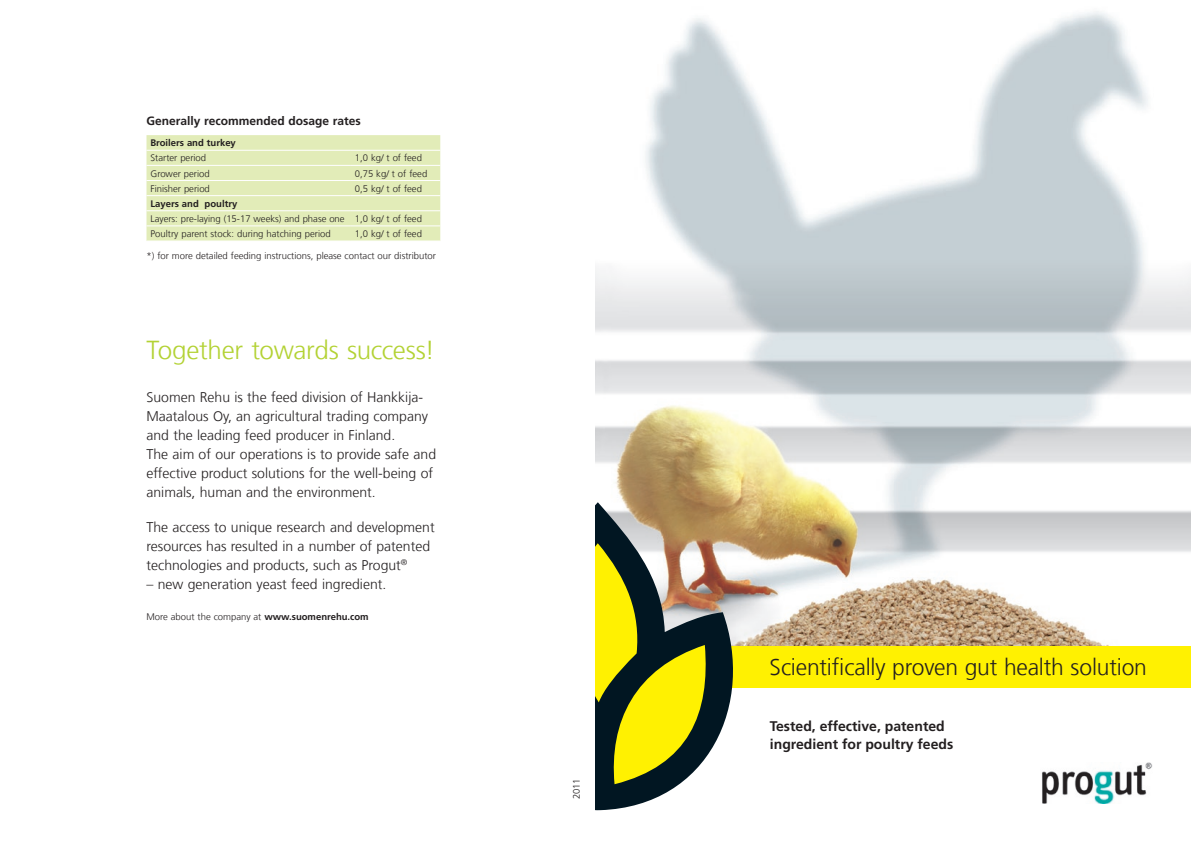
<style>
.page{position:relative;width:1191px;height:842px;background:#fff}
.page>*{position:absolute;margin:0;border:0;box-sizing:border-box;transform-origin:0 0}
.t1{font:300 26px "Frutiger LT Com";letter-spacing:-.01em;color:#b3d234}
.t2{font:300 23.1px "Frutiger LT Com";letter-spacing:-.01em;color:#231f20}
.t3{font:300 14px/19px "Frutiger LT Com";color:#231f20}
.t4{font:700 14px/18.5px "Frutiger LT Com";color:#231f20}
.t5{font:700 12px "Frutiger LT Com";color:#231f20}
.t6{font:300 9.5px/15.1px "Frutiger LT Com";color:#231f20}
.t7{font:700 9.5px "Frutiger LT Com";color:#231f20}
.s1{font-weight:700}
</style>
<div class="page">
<svg style="left:146px;top:135px;width:294px;height:105px;background:#e2ecb9"></svg>
<hr style="left:146px;top:150px;width:205px;height:1px;background:#fff">
<hr style="left:351px;top:150px;width:89px;height:1px;background:#fff">
<hr style="left:146px;top:165px;width:205px;height:1px;background:#fff">
<hr style="left:351px;top:165px;width:89px;height:1px;background:#fff">
<hr style="left:146px;top:180px;width:205px;height:1px;background:#fff">
<hr style="left:351px;top:180px;width:89px;height:1px;background:#fff">
<hr style="left:146px;top:195px;width:205px;height:1px;background:#fff">
<hr style="left:351px;top:195px;width:89px;height:1px;background:#fff">
<hr style="left:146px;top:210px;width:205px;height:1px;background:#fff">
<hr style="left:351px;top:210px;width:89px;height:1px;background:#fff">
<hr style="left:146px;top:225px;width:205px;height:1px;background:#fff">
<hr style="left:351px;top:225px;width:89px;height:1px;background:#fff">
<img style="left:595px;top:11px;width:596px;height:635px">
<div style="left:595px;top:646px;width:596px;height:42px;background:#fff101"></div>
<svg style="left:595px;top:502px;width:138px;height:308px"></svg>
<svg style="left:595px;top:543px;width:115px;height:241px"></svg>
<img style="left:1042px;top:763px;width:110px;height:40px">
<p class="t5" style="left:146px;top:113px;width:216px">Generally recommended dosage rates</p>
<p class="t7" style="left:150px;top:137px;width:87px">Broilers and turkey</p>
<p class="t6" style="left:150px;top:151px;width:57px">Starter period</p>
<p class="t6" style="left:355px;top:151px;width:69px">1,0 kg/ t of feed</p>
<p class="t6" style="left:150px;top:166px;width:61px">Grower period</p>
<p class="t6" style="left:355px;top:166px;width:74px">0,75 kg/ t of feed</p>
<p class="t6" style="left:150px;top:181px;width:61px">Finisher period</p>
<p class="t6" style="left:355px;top:181px;width:69px">0,5 kg/ t of feed</p>
<p class="t7" style="left:150px;top:198px;width:88px">Layers and poultry</p>
<p class="t6" style="left:150px;top:211px;width:273px">Layers: pre-laying (15-17 weeks) and phase one 1,0 kg/ t of feed<br>Poultry parent stock: during hatching period</p>
<p class="t6" style="left:355px;top:226px;width:69px">1,0 kg/ t of feed</p>
<p class="t6" style="left:146px;top:248px;width:291px">*) for more detailed feeding instructions, please contact our distributor</p>
<h1 class="t1" style="left:146px;top:335px;width:290px">Together towards success!</h1>
<p class="t3" style="left:146px;top:387px;width:291px">Suomen Rehu is the feed division of Hankkija-Maatalous Oy, an agricultural trading company and the leading feed producer in Finland.<br>The aim of our operations is to provide safe and effective product solutions for the well-being of animals, human and the environment.</p>
<p class="t3" style="left:146px;top:517px;width:290px">The access to unique research and development resources has resulted in a number of patented technologies and products, such as Progut<sup>®</sup></p>
<p class="t3" style="left:146px;top:574px;width:241px">– new generation yeast feed ingredient.</p>
<p class="t6" style="left:146px;top:609px;width:224px">More about the company at <span class="s1">www.suomenrehu.com</span></p>
<p class="t6" style="left:569px;top:799px;width:23px;rotate:-90deg">2011</p>
<h2 class="t2" style="left:769px;top:653px;width:379px">Scientifically proven gut health solution</h2>
<p class="t4" style="left:770px;top:717px;width:185px">Tested, effective, patented ingredient for poultry feeds</p>
</div>
